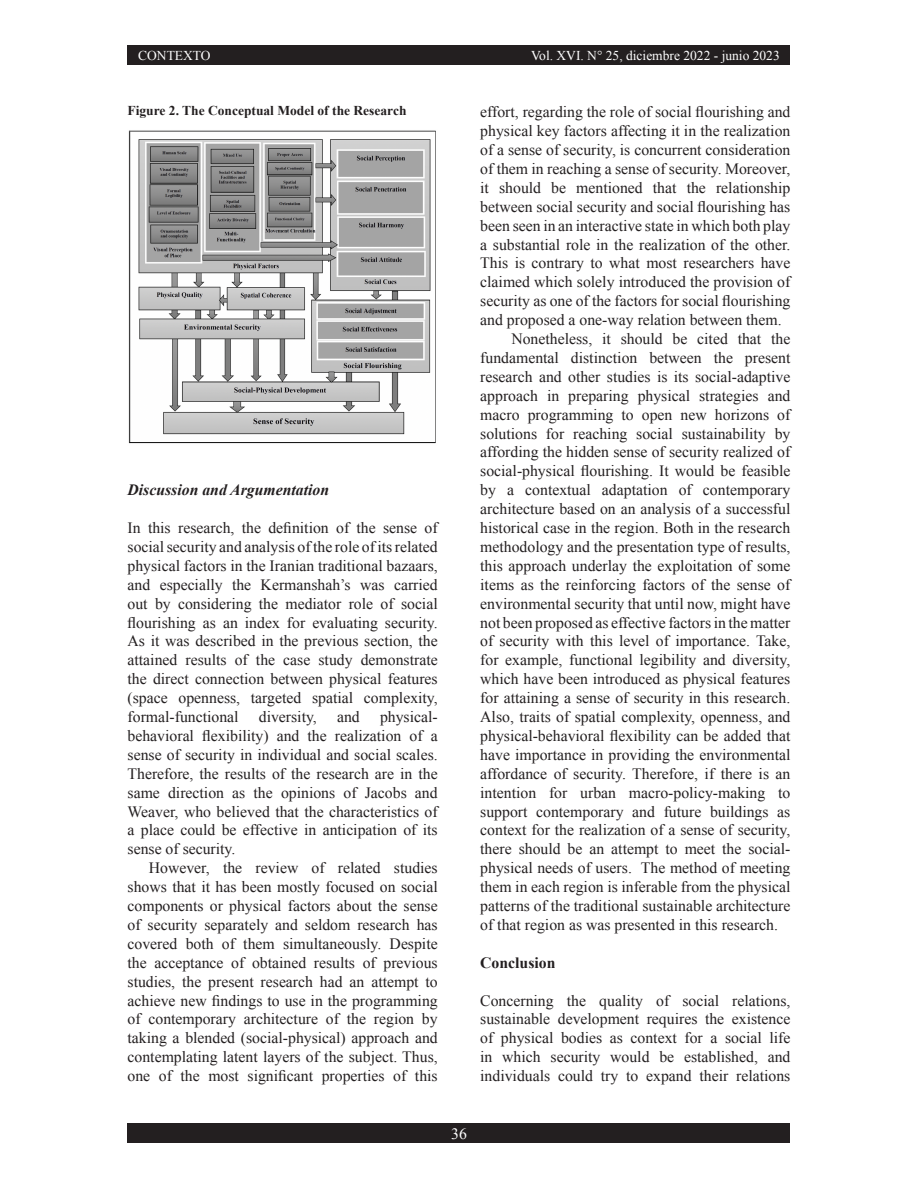
<style>
.page{position:relative;width:918px;height:1188px;background:#fff}
.page>*{position:absolute;margin:0;border:0;box-sizing:border-box;transform-origin:0 0}
.New_paragraph{font:15.75px/18.9px "Times New Roman";color:#231f20;text-align:justify}
.Paragraph{font:15.75px/18.9px "Times New Roman";color:#231f20;text-align:justify}
.heading_2{font:italic 700 15.75px "Times New Roman";color:#231f20}
.heading_1{font:700 15.75px "Times New Roman";color:#231f20}
.t1{font:15.75px "Times New Roman";color:#fff}
.t2{font:13.5px "Times New Roman";color:#fff}
.t3{font:700 13.5px "Times New Roman";color:#231f20}
</style>
<div class="page">
<div style="left:128px;top:1124px;width:662px;height:19px;background:#231f20"></div>
<div style="left:128px;top:45px;width:662px;height:19px;background:#231f20"></div>
<img style="left:128px;top:130px;width:308px;height:314px">
<p class="t2" style="left:138px;top:47px;width:74px">CONTEXTO</p>
<p class="t2" style="left:531px;top:46px;width:250px">Vol. XVI. N° 25, diciembre 2022 - junio 2023</p>
<p class="t3" style="left:128px;top:101px;width:280px">Figure 2. The Conceptual Model of the Research</p>
<p class="heading_2" style="left:128px;top:479px;width:203px">Discussion and Argumentation</p>
<p class="Paragraph" style="left:128px;top:518px;width:312px">In this research, the definition of the sense of social security and analysis of the role of its related physical factors in the Iranian traditional bazaars, and especially the Kermanshah’s was carried out by considering the mediator role of social flourishing as an index for evaluating security.<br>As it was described in the previous section, the attained results of the case study demonstrate the direct connection between physical features (space openness, targeted spatial complexity, formal-functional</p>
<p class="Paragraph" style="left:128px;top:707px;width:312px;text-indent:252px">physical&shy;behavioral flexibility) and the realization of a sense of security in individual and social scales.<br>Therefore, the results of the research are in the same direction as the opinions of Jacobs and Weaver, who believed that the characteristics of a place could be effective in anticipation of its sense of security.</p>
<p class="New_paragraph" style="left:128px;top:858px;width:312px;text-indent:21px">However, the review of related studies shows that it has been mostly focused on social components or physical factors about the sense of security separately and seldom research has covered both of them simultaneously. Despite the acceptance of obtained results of previous studies, the present research had an attempt to achieve new findings to use in the programming of contemporary architecture of the region by taking a blended (social-physical) approach and contemplating latent layers of the subject. Thus, one of the most significant properties of this</p>
<p class="Paragraph" style="left:259px;top:707px;width:60px">diversity,</p>
<p class="Paragraph" style="left:337px;top:707px;width:24px">and</p>
<p class="New_paragraph" style="left:480px;top:102px;width:312px">effort, regarding the role of social flourishing and physical key factors affecting it in the realization of a sense of security, is concurrent consideration of them in reaching a sense of security. Moreover, it should be mentioned that the relationship between social security and social flourishing has been seen in an interactive state in which both play a substantial role in the realization of the other.<br>This is contrary to what most researchers have claimed which solely introduced the provision of security as one of the factors for social flourishing and proposed a one-way relation between them.</p>
<p class="New_paragraph" style="left:480px;top:329px;width:312px;text-indent:31px">Nonetheless, it should be cited that the fundamental distinction between the present research and other studies is its social-adaptive approach in preparing physical strategies and macro programming to open new horizons of solutions for reaching social sustainability by affording the hidden sense of security realized of social-physical flourishing. It would be feasible by a contextual adaptation of contemporary architecture based on an analysis of a successful historical case in the region. Both in the research methodology and the presentation type of results, this approach underlay the exploitation of some items as the reinforcing factors of the sense of environmental security that until now, might have not been proposed as effective factors in the matter of security with this level of importance. Take, for example, functional legibility and diversity, which have been introduced as physical features for attaining a sense of security in this research.<br>Also, traits of spatial complexity, openness, and physical-behavioral flexibility can be added that have importance in providing the environmental affordance of security. Therefore, if there is an intention for urban macro-policy-making to support contemporary and future buildings as context for the realization of a sense of security, there should be an attempt to meet the social&shy;physical needs of users. The method of meeting them in each region is inferable from the physical patterns of the traditional sustainable architecture of that region as was presented in this research.</p>
<p class="heading_1" style="left:480px;top:952px;width:77px">Conclusion</p>
<p class="Paragraph" style="left:480px;top:991px;width:312px">Concerning the quality of social relations, sustainable development requires the existence of physical bodies as context for a social life in which security would be established, and individuals could try to expand their relations</p>
<p class="t1" style="left:451px;top:1123px;width:17px">36</p>
</div>
